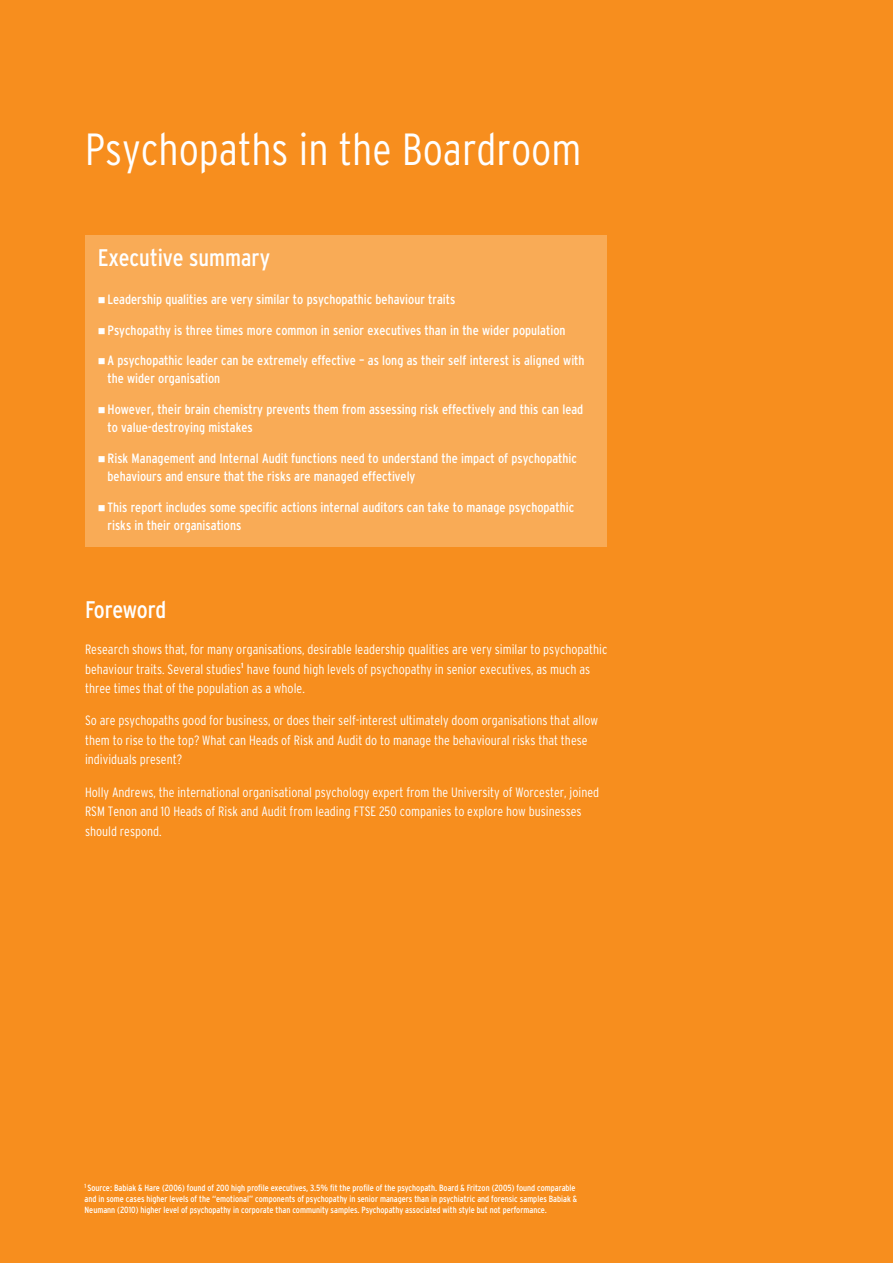
<style>
.page{position:relative;width:893px;height:1263px;background:#f78e1e}
.page>*{position:absolute;margin:0;border:0;box-sizing:border-box;transform-origin:0 0}
.t1{font:300 condensed 45px "Interstate";color:#fff}
.t2{font:condensed 24px "Interstate";color:#fff}
.t3{font:300 condensed 13.5px/19.5px "Interstate";color:#fff}
.t4{font:condensed 13.5px/18px "Interstate";color:#fff}
.t5{font:condensed 9px/10.8px "Interstate";color:#fff}
</style>
<div class="page">
<div style="left:85px;top:235px;width:522px;height:311px;background:#f9ab56"></div>
<h1 class="t1" style="left:85px;top:124px;width:498px">Psychopaths in the Boardroom</h1>
<h2 class="t2" style="left:98px;top:244px;width:174px">Executive summary</h2>
<p class="t4" style="left:98px;top:290px;width:359px">■ Leadership qualities are very similar to psychopathic behaviour traits</p>
<p class="t4" style="left:98px;top:321px;width:469px">■ Psychopathy is three times more common in senior executives than in the wider population</p>
<p class="t4" style="left:108px;top:351px;width:479px;text-indent:-10px">■ A psychopathic leader can be extremely effective – as long as their self interest is aligned with the wider organisation</p>
<p class="t4" style="left:108px;top:400px;width:477px;text-indent:-10px">■ However, their brain chemistry prevents them from assessing risk effectively and this can lead to value-destroying mistakes</p>
<p class="t4" style="left:108px;top:449px;width:471px;text-indent:-10px">■ Risk Management and Internal Audit functions need to understand the impact of psychopathic behaviours and ensure that the risks are managed effectively</p>
<p class="t4" style="left:108px;top:498px;width:468px;text-indent:-10px">■ This report includes some specific actions internal auditors can take to manage psychopathic risks in their organisations</p>
<h2 class="t2" style="left:85px;top:596px;width:83px">Foreword</h2>
<p class="t3" style="left:85px;top:639px;width:524px">Research shows that, for many organisations, desirable leadership qualities are very similar to psychopathic behaviour traits. Several studies<sup>1</sup> have found high levels of psychopathy in senior executives, as much as three times that of the population as a whole.</p>
<p class="t3" style="left:85px;top:711px;width:515px">So are psychopaths good for business, or does their self-interest ultimately doom organisations that allow them to rise to the top? What can Heads of Risk and Audit do to manage the behavioural risks that these individuals present?</p>
<p class="t3" style="left:85px;top:782px;width:516px">Holly Andrews, the international organisational psychology expert from the University of Worcester, joined<br>RSM Tenon and 10 Heads of Risk and Audit from leading FTSE 250 companies to explore how businesses should respond.</p>
<p class="t5" style="left:85px;top:1183px;width:494px"><sup>1</sup> Source: Babiak &amp; Hare (2006) found of 200 high profile executives, 3.5% fit the profile of the psychopath. Board &amp; Fritzon (2005) found comparable and in some cases higher levels of the “emotional” components of psychopathy in senior managers than in psychiatric and forensic samples Babiak &amp;<br>Neumann (2010) higher level of psychopathy in corporate than community samples. Psychopathy associated with style but not performance.</p>
</div>
